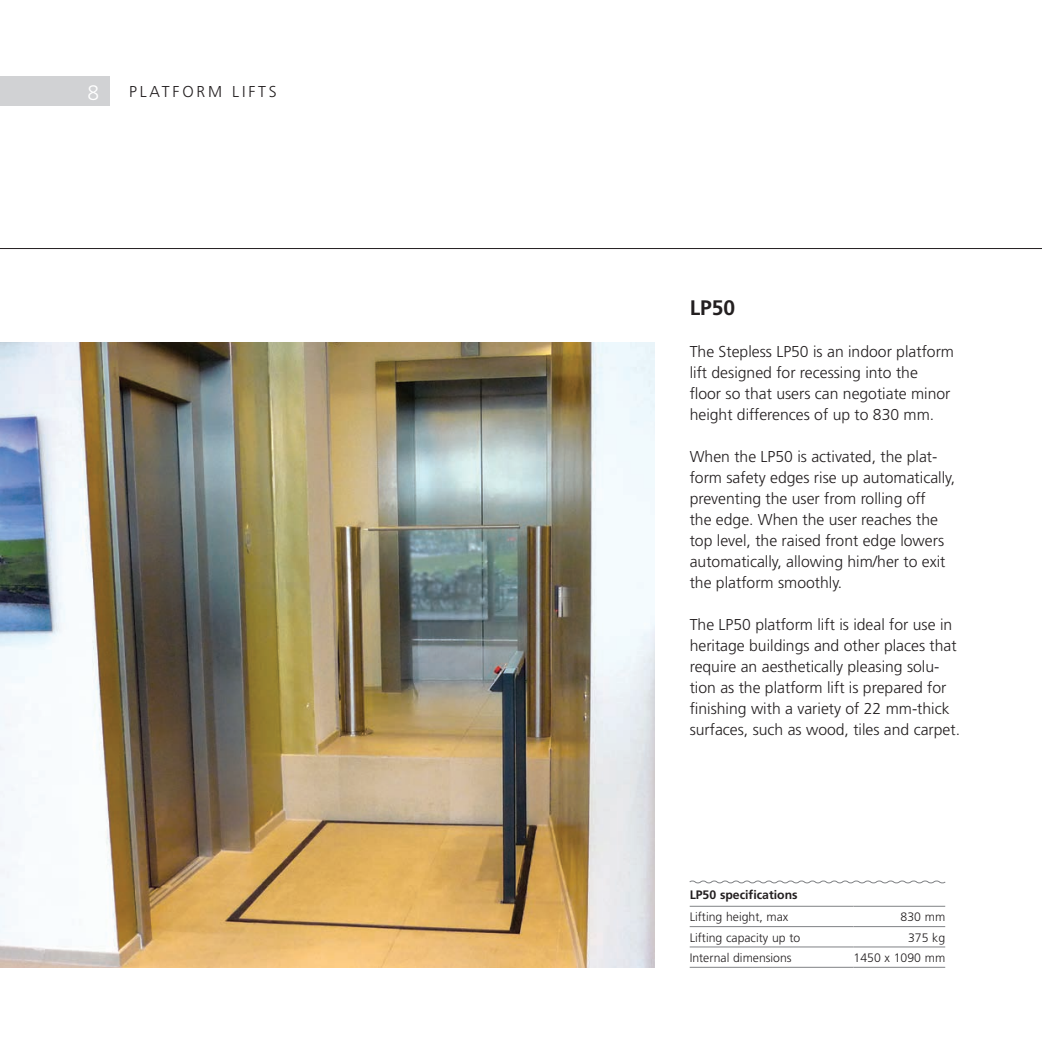
<style>
.page{position:relative;width:1042px;height:1042px;background:#fff}
.page>*{position:absolute;margin:0;border:0;box-sizing:border-box;transform-origin:0 0}
.t1{font:700 21px "Frutiger";color:#231f20}
.t2{font:300 21px "Frutiger";color:#fff}
.t3{font:300 15.75px/21px "Frutiger";color:#231f20}
.t4{font:300 15.75px "Frutiger";letter-spacing:.18em;color:#231f20}
.t5{font:300 12.25px "Frutiger";color:#231f20}
.t6{font:700 12.25px "Frutiger";color:#231f20}
</style>
<div class="page">
<img style="left:0;top:342px;width:655px;height:625px">
<div style="left:0;top:76px;width:109px;height:30px;background:#d1d2d4"></div>
<hr style="left:0;top:248px;width:1042px;height:1px;background:#231f20">
<svg style="left:689px;top:880px;width:257px;height:4px"></svg>
<hr style="left:690px;top:906px;width:163px;height:1px;background:#808285">
<hr style="left:853px;top:906px;width:92px;height:1px;background:#808285">
<hr style="left:690px;top:926px;width:163px;height:1px;background:#808285">
<hr style="left:853px;top:926px;width:92px;height:1px;background:#808285">
<hr style="left:690px;top:946px;width:163px;height:1px;background:#808285">
<hr style="left:853px;top:946px;width:92px;height:1px;background:#808285">
<hr style="left:690px;top:967px;width:163px;height:1px;background:#808285">
<hr style="left:853px;top:967px;width:92px;height:1px;background:#808285">
<h1 class="t2" style="left:88px;top:80px;width:13px">8</h1>
<p class="t4" style="left:129px;top:83px;width:149px">PLATFORM LIFTS</p>
<h1 class="t1" style="left:690px;top:295px;width:47px">LP50</h1>
<p class="t3" style="left:690px;top:341px;width:266px">The Stepless LP50 is an indoor platform lift designed for recessing into the<br>floor so that users can negotiate minor height differences of up to 830 mm.</p>
<p class="t3" style="left:690px;top:446px;width:267px">When the LP50 is activated, the plat&shy;form safety edges rise up automatically, preventing the user from rolling off<br>the edge. When the user reaches the top level, the raised front edge lowers automatically, allowing him/her to exit the platform smoothly.</p>
<p class="t3" style="left:690px;top:614px;width:272px">The LP50 platform lift is ideal for use in heritage buildings and other places that require an aesthetically pleasing solu&shy;tion as the platform lift is prepared for finishing with a variety of 22 mm-thick surfaces, such as wood, tiles and carpet.</p>
<p class="t6" style="left:690px;top:887px;width:109px">LP50 specifications</p>
<p class="t5" style="left:690px;top:910px;width:100px">Lifting height, max</p>
<p class="t5" style="left:900px;top:910px;width:46px">830 mm</p>
<p class="t5" style="left:690px;top:930px;width:112px">Lifting capacity up to</p>
<p class="t5" style="left:908px;top:930px;width:39px">375 kg</p>
<p class="t5" style="left:690px;top:950px;width:103px">Internal dimensions</p>
<p class="t5" style="left:853px;top:950px;width:93px">1450 x 1090 mm</p>
</div>
